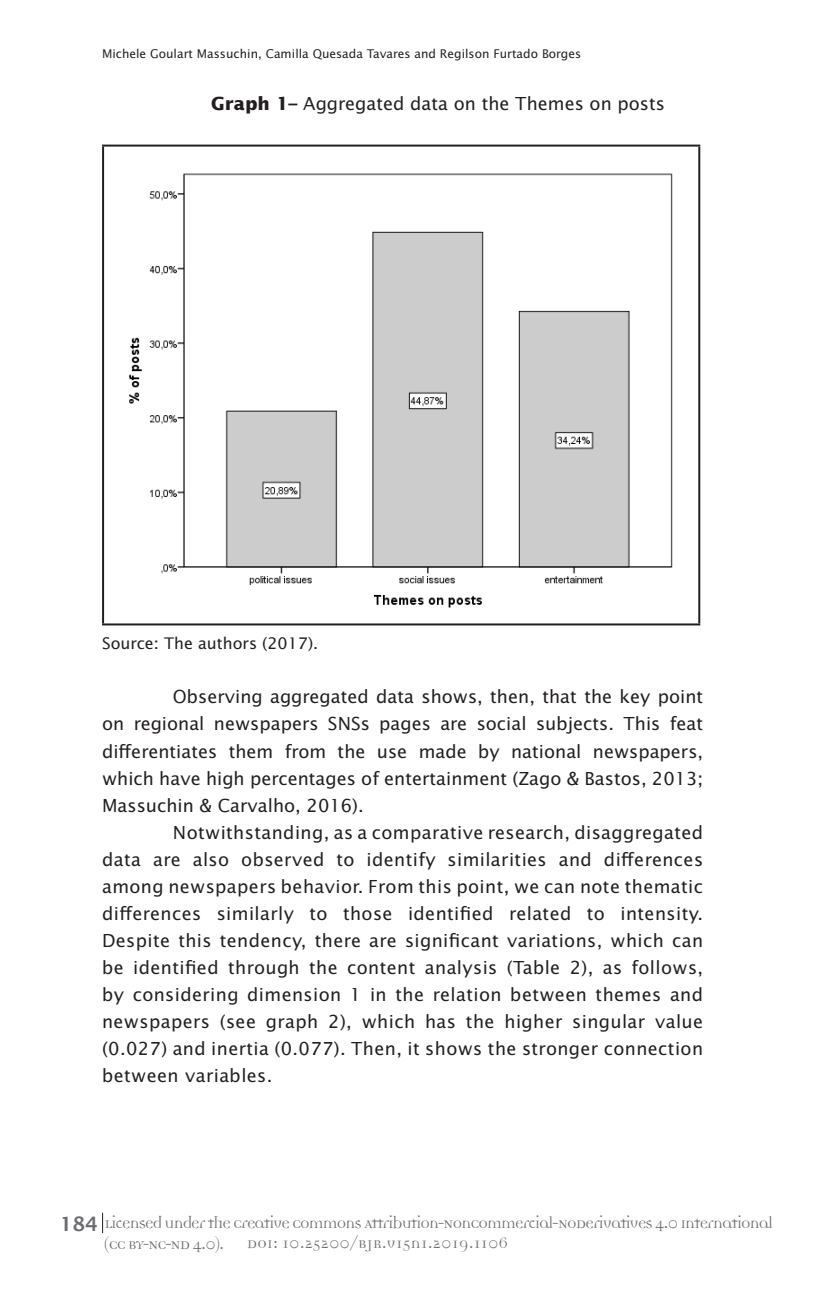
<style>
.page{position:relative;width:828px;height:1293px;background:#fff}
.page>*{position:absolute;margin:0;border:0;box-sizing:border-box;transform-origin:0 0}
.t1{font:600 20px "Lucida Sans";color:#6c6d70}
.t2{font:18px/27px "Lucida Sans";color:#231f20;text-align:justify}
.t3{font:18px/21.6px "Democratica";letter-spacing:-.05em;color:#6c6d70}
.t4{font:18px "Democratica";color:#6c6d70}
.t5{font:16px "Lucida Sans";color:#231f20}
.t6{font:12px "Lucida Sans";color:#231f20}
.s1{font-weight:700}
</style>
<div class="page">
<svg style="left:102px;top:1212px;width:1px;height:21px"></svg>
<hr style="left:102px;top:145px;width:598px;height:2px;background:#231f20">
<hr style="left:102px;top:147px;width:2px;height:476px;background:#231f20">
<hr style="left:698px;top:147px;width:2px;height:476px;background:#231f20">
<hr style="left:102px;top:623px;width:598px;height:2px;background:#231f20">
<img style="left:129px;top:173px;width:544px;height:435px">
<p class="t6" style="left:102px;top:47px;width:481px">Michele Goulart Massuchin, Camilla Quesada Tavares and Regilson Furtado Borges</p>
<p class="t2" style="left:211px;top:90px;width:455px"><span class="s1">Graph 1–</span> Aggregated data on the Themes on posts</p>
<p class="t5" style="left:102px;top:634px;width:218px">Source: The authors (2017).</p>
<p class="t2" style="left:102px;top:684px;width:603px;text-indent:71px">Observing aggregated data shows, then, that the key point on regional newspapers SNSs pages are social subjects. This feat differentiates them from the use made by national newspapers, which have high percentages of entertainment (Zago &amp; Bastos, 2013; Massuchin &amp; Carvalho, 2016).</p>
<p class="t2" style="left:102px;top:819px;width:602px;text-indent:71px">Notwithstanding, as a comparative research, disaggregated data are also observed to identify similarities and differences among newspapers behavior. From this point, we can note thematic differences similarly to those identified related to intensity.<br>Despite this tendency, there are significant variations, which can be identified through the content analysis (Table 2), as follows, by considering dimension 1 in the relation between themes and newspapers (see graph 2), which has the higher singular value (0.027) and inertia (0.077). Then, it shows the stronger connection between variables.</p>
<p class="t1" style="left:60px;top:1212px;width:40px">184</p>
<p class="t3" style="left:105px;top:1213px;width:670px">Licensed under the Creative Commons Attribution-NonCommercial-NoDerivatives 4.0 International (CC BY-NC-ND 4.0).</p>
<p class="t4" style="left:247px;top:1235px;width:263px">DOI: 10.25200/BJR.v15n1.2019.1106</p>
</div>
